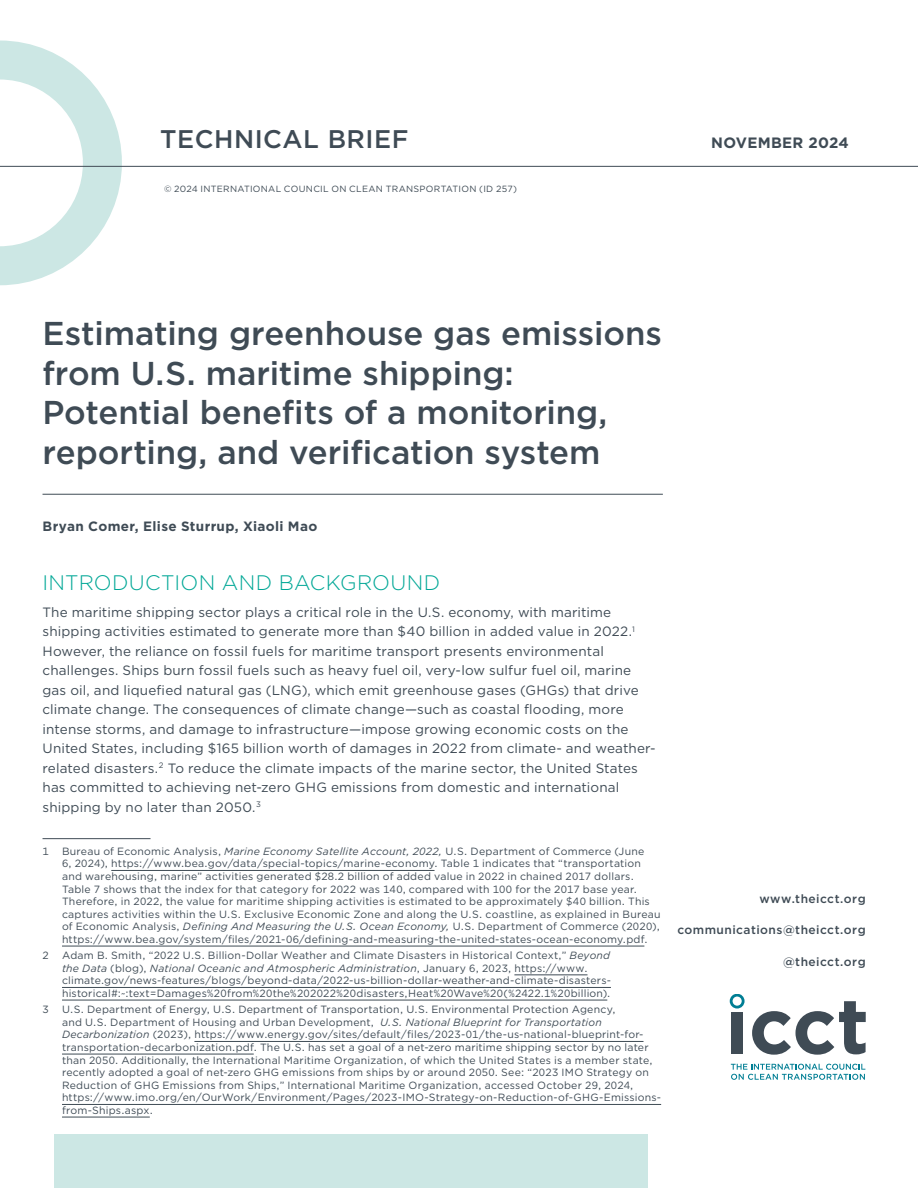
<style>
.page{position:relative;width:918px;height:1188px;background:#fff}
.page>*{position:absolute;margin:0;border:0;box-sizing:border-box;transform-origin:0 0}
.t1{font:500 33px/39.6px "Gotham";letter-spacing:-.005em;color:#3f4b55}
.t2{font:500 25.5px "Gotham";letter-spacing:.02em;color:#3f4b55}
.Heading_1{font:300 21px "Gotham";letter-spacing:.015em;color:#00a796}
.Month_Year{font:700 15px "Gotham";letter-spacing:.02em;color:#3f4b55}
.Body_Copy{font:13.5px/19.5px "Gotham";letter-spacing:.01em;color:#3f4b55}
.Author{font:700 13.5px "Gotham";letter-spacing:.025em;color:#3f4b55}
.t3{font:500 12px "Gotham";letter-spacing:.04em;color:#3f4b55}
.Footnote{font:10.5px/12.6px "Gotham";letter-spacing:.02em;color:#3f4b55}
.Body_Copy-2{font:9px "Gotham";letter-spacing:.03em;color:#3f4b55}
.s1{font-style:italic}
</style>
<div class="page">
<svg style="left:731px;top:1064px;width:134px;height:15px"></svg>
<div style="left:731px;top:1012px;width:12px;height:42px;background:#3f4b55"></div>
<svg style="left:752px;top:1001px;width:114px;height:54px"></svg>
<svg style="left:730px;top:994px;width:15px;height:15px"></svg>
<div style="left:54px;top:1134px;width:594px;height:54px;background:#cce7e4"></div>
<svg style="left:0;top:40px;width:122px;height:245px"></svg>
<hr style="left:0;top:166px;width:918px;height:1px;background:#3f4b55">
<hr style="left:43px;top:494px;width:620px;height:1px;background:#3f4b55">
<hr style="left:43px;top:838px;width:108px;height:1px;background:#3f4b55">
<hr style="left:111px;top:870px;width:324px;height:1px;background:#3f4b55">
<hr style="left:62px;top:946px;width:582px;height:1px;background:#3f4b55">
<hr style="left:514px;top:975px;width:74px;height:1px;background:#3f4b55">
<hr style="left:62px;top:987px;width:549px;height:1px;background:#3f4b55">
<hr style="left:62px;top:1000px;width:545px;height:1px;background:#3f4b55">
<hr style="left:194px;top:1041px;width:450px;height:1px;background:#3f4b55">
<hr style="left:62px;top:1054px;width:192px;height:1px;background:#3f4b55">
<hr style="left:62px;top:1104px;width:599px;height:1px;background:#3f4b55">
<hr style="left:62px;top:1117px;width:88px;height:1px;background:#3f4b55">
<h2 class="t2" style="left:160px;top:122px;width:250px">TECHNICAL BRIEF</h2>
<p class="Body_Copy-2" style="left:164px;top:183px;width:355px">© 2024 INTERNATIONAL COUNCIL ON CLEAN TRANSPORTATION (ID 257)</p>
<p class="Month_Year" style="left:711px;top:133px;width:139px">NOVEMBER 2024</p>
<p class="t1" style="left:43px;top:313px;width:621px">Estimating greenhouse gas emissions from U.S. maritime shipping:<br>Potential benefits of a monitoring, reporting, and verification system</p>
<p class="Author" style="left:43px;top:518px;width:276px">Bryan Comer, Elise Sturrup, Xiaoli Mao</p>
<p class="Heading_1" style="left:43px;top:570px;width:399px">INTRODUCTION AND BACKGROUND</p>
<p class="Body_Copy" style="left:43px;top:602px;width:614px">The maritime shipping sector plays a critical role in the U.S. economy, with maritime shipping activities estimated to generate more than $40 billion in added value in 2022.<sup>1<br></sup>However, the reliance on fossil fuels for maritime transport presents environmental challenges. Ships burn fossil fuels such as heavy fuel oil, very-low sulfur fuel oil, marine gas oil, and liquefied natural gas (LNG), which emit greenhouse gases (GHGs) that drive climate change. The consequences of climate change—such as coastal flooding, more intense storms, and damage to infrastructure—impose growing economic costs on the United States, including $165 billion worth of damages in 2022 from climate- and weather&shy;related disasters.<sup>2</sup> To reduce the climate impacts of the marine sector, the United States has committed to achieving net-zero GHG emissions from domestic and international shipping by no later than 2050.<sup>3</sup></p>
<p class="Footnote" style="left:43px;top:845px;width:8px">1</p>
<p class="Footnote" style="left:62px;top:845px;width:600px">Bureau of Economic Analysis, <span class="s1">Marine Economy Satellite Account, 2022,</span> U.S. Department of Commerce (June<br>6, 2024), https://www.bea.gov/data/special-topics/marine-economy. Table 1 indicates that “transportation and warehousing, marine” activities generated $28.2 billion of added value in 2022 in chained 2017 dollars.<br>Table 7 shows that the index for that category for 2022 was 140, compared with 100 for the 2017 base year.<br>Therefore, in 2022, the value for maritime shipping activities is estimated to be approximately $40 billion. This captures activities within the U.S. Exclusive Economic Zone and along the U.S. coastline, as explained in Bureau of Economic Analysis, <span class="s1">Defining And Measuring the U.S. Ocean Economy,</span> U.S. Department of Commerce (2020), https://www.bea.gov/system/files/2021-06/defining-and-measuring-the-united-states-ocean-economy.pdf.</p>
<p class="Footnote" style="left:43px;top:949px;width:8px">2</p>
<p class="Footnote" style="left:62px;top:949px;width:550px">Adam B. Smith, “2022 U.S. Billion-Dollar Weather and Climate Disasters in Historical Context,” <span class="s1">Beyond the Data</span> (blog), <span class="s1">National Oceanic and Atmospheric Administration</span>, January 6, 2023, https://www. climate.gov/news-features/blogs/beyond-data/2022-us-billion-dollar-weather-and-climate-disasters&shy;historical#:~:text=Damages%20from%20the%202022%20disasters,Heat%20Wave%20(%2422.1%20billion).</p>
<p class="Footnote" style="left:43px;top:1003px;width:8px">3</p>
<p class="Footnote" style="left:62px;top:1003px;width:601px">U.S. Department of Energy, U.S. Department of Transportation, U.S. Environmental Protection Agency,<br>and U.S. Department of Housing and Urban Development, <span class="s1">U.S. National Blueprint for Transportation Decarbonization</span> (2023), https://www.energy.gov/sites/default/files/2023-01/the-us-national-blueprint-for&shy;transportation-decarbonization.pdf. The U.S. has set a goal of a net-zero maritime shipping sector by no later than 2050. Additionally, the International Maritime Organization, of which the United States is a member state, recently adopted a goal of net-zero GHG emissions from ships by or around 2050. See: “2023 IMO Strategy on Reduction of GHG Emissions from Ships,” International Maritime Organization, accessed October 29, 2024, https://www.imo.org/en/OurWork/Environment/Pages/2023-IMO-Strategy-on-Reduction-of-GHG-Emissions&shy;from-Ships.aspx.</p>
<p class="t3" style="left:759px;top:891px;width:108px">www.theicct.org</p>
<p class="t3" style="left:677px;top:922px;width:190px">communications@theicct.org</p>
<p class="t3" style="left:783px;top:954px;width:84px">@theicct.org</p>
</div>
